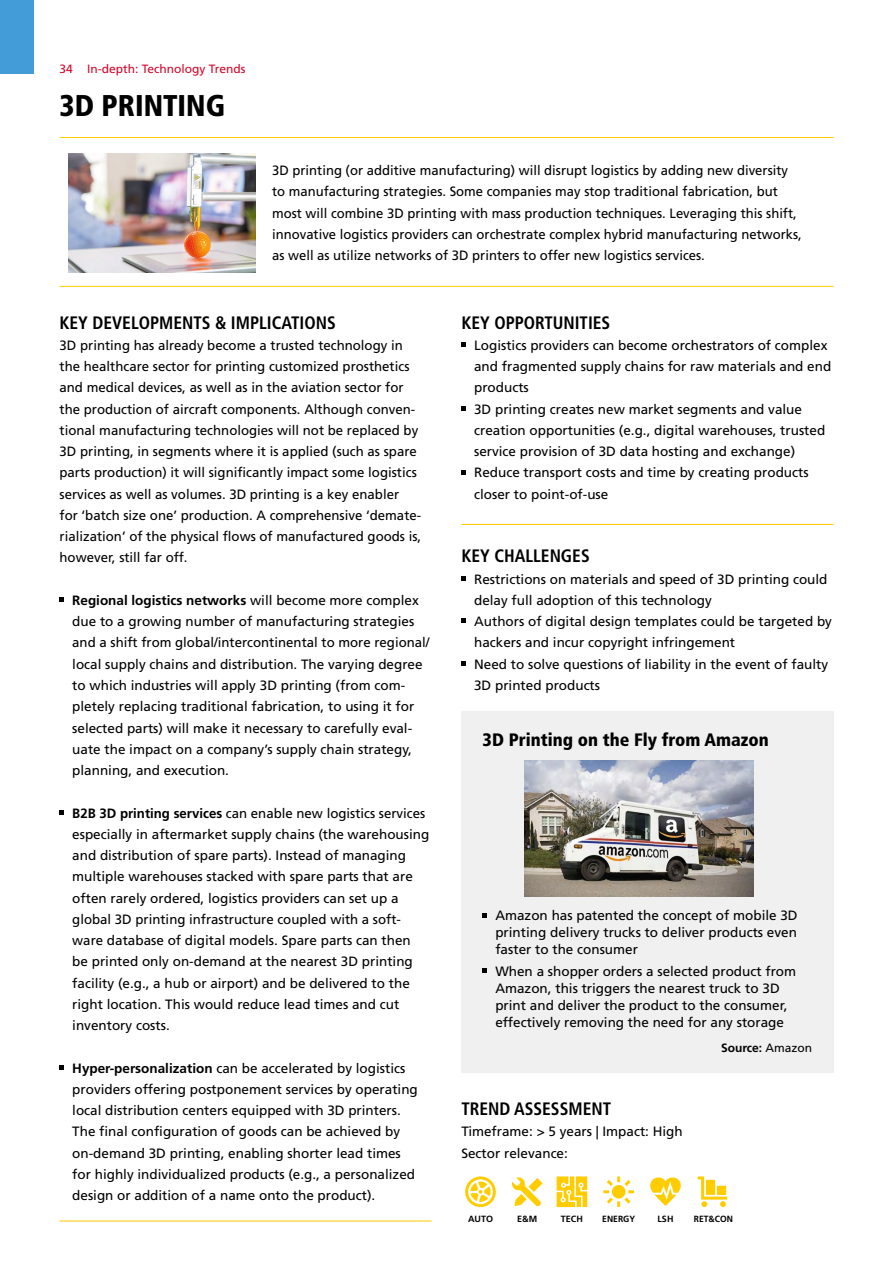
<style>
.page{position:relative;width:893px;height:1263px;background:#fff}
.page>*{position:absolute;margin:0;border:0;box-sizing:border-box;transform-origin:0 0}
.t1{font:900 condensed 30px "Frutiger LT Std";color:#000}
.t2{font:700 condensed 18px "Frutiger LT Std";color:#000}
.t3{font:900 condensed 18px "Frutiger LT Std";color:#000}
.t4{font:13.5px/21.3px "Frutiger LT Std";color:#000}
.t5{font:12px "Frutiger LT Std";color:#d3072a}
.t6{font:700 12px "Frutiger LT Std";color:#000}
.t7{font:700 9px "Frutiger LT Std";color:#000}
.t8{font:700 9px "Frutiger LT Std";color:#000;scale:.95 1}
.s1{font-weight:700}
.s2{font-weight:400}
</style>
<div class="page">
<div style="left:0;top:0;width:34px;height:74px;background:#439cd7"></div>
<hr style="left:60px;top:1220px;width:372px;height:1px;background:#fc0">
<svg style="left:60px;top:597px;width:4px;height:5px"></svg>
<svg style="left:60px;top:810px;width:4px;height:4px"></svg>
<svg style="left:60px;top:1065px;width:4px;height:5px"></svg>
<div style="left:461px;top:711px;width:372px;height:362px;background:#f0f0f0"></div>
<svg style="left:483px;top:913px;width:4px;height:4px"></svg>
<svg style="left:483px;top:968px;width:4px;height:5px"></svg>
<img style="left:525px;top:760px;width:228px;height:137px">
<svg style="left:461px;top:342px;width:5px;height:5px"></svg>
<svg style="left:461px;top:406px;width:5px;height:5px"></svg>
<svg style="left:461px;top:470px;width:5px;height:4px"></svg>
<svg style="left:461px;top:576px;width:5px;height:5px"></svg>
<svg style="left:461px;top:619px;width:5px;height:4px"></svg>
<svg style="left:461px;top:661px;width:5px;height:5px"></svg>
<hr style="left:60px;top:137px;width:773px;height:1px;background:#fc0">
<hr style="left:60px;top:286px;width:773px;height:1px;background:#fc0">
<img style="left:68px;top:153px;width:187px;height:119px">
<hr style="left:461px;top:524px;width:372px;height:1px;background:#fc0">
<svg style="left:465px;top:1176px;width:31px;height:31px"></svg>
<svg style="left:512px;top:1177px;width:31px;height:29px"></svg>
<svg style="left:557px;top:1176px;width:30px;height:31px"></svg>
<svg style="left:603px;top:1176px;width:31px;height:31px"></svg>
<div style="left:612px;top:1185px;width:13px;height:13px;background:#fc0;border-radius:50%"></div>
<svg style="left:697px;top:1176px;width:30px;height:31px"></svg>
<svg style="left:650px;top:1177px;width:31px;height:29px"></svg>
<p class="t5" style="left:60px;top:62px;width:187px">34 In-depth: Technology Trends</p>
<h1 class="t1" style="left:60px;top:87px;width:167px">3D PRINTING</h1>
<p class="t4" style="left:272px;top:160px;width:531px">3D printing (or additive manufacturing) will disrupt logistics by adding new diversity to manufacturing strategies. Some companies may stop traditional fabrication, but most will combine 3D printing with mass production techniques. Leveraging this shift, innovative logistics providers can orchestrate complex hybrid manufacturing networks, as well as utilize networks of 3D printers to offer new logistics services.</p>
<h2 class="t2" style="left:60px;top:312px;width:278px">KEY DEVELOPMENTS &amp; IMPLICATIONS</h2>
<p class="t4" style="left:60px;top:334px;width:363px">3D printing has already become a trusted technology in the healthcare sector for printing customized prosthetics and medical devices, as well as in the aviation sector for the production of aircraft components. Although conven&shy;tional manufacturing technologies will not be replaced by 3D printing, in segments where it is applied (such as spare parts production) it will significantly impact some logistics services as well as volumes. 3D printing is a key enabler<br>for ‘batch size one’ production. A comprehensive ‘demate&shy;rialization’ of the physical flows of manufactured goods is, however, still far off.</p>
<p class="t4" style="left:72px;top:590px;width:359px"><span class="s1">Regional logistics networks</span> will become more complex due to a growing number of manufacturing strategies and a shift from global/intercontinental to more regional/ local supply chains and distribution. The varying degree to which industries will apply 3D printing (from com&shy;pletely replacing traditional fabrication, to using it for selected parts) will make it necessary to carefully eval&shy;uate the impact on a company’s supply chain strategy, planning, and execution.</p>
<p class="t4" style="left:72px;top:802px;width:359px"><span class="s1">B2B 3D printing services</span> can enable new logistics services especially in aftermarket supply chains (the warehousing and distribution of spare parts). Instead of managing multiple warehouses stacked with spare parts that are often rarely ordered, logistics providers can set up a global 3D printing infrastructure coupled with a soft&shy;ware database of digital models. Spare parts can then be printed only on-demand at the nearest 3D printing facility (e.g., a hub or airport) and be delivered to the right location. This would reduce lead times and cut inventory costs.</p>
<p class="t4" style="left:72px;top:1057px;width:347px"><span class="s1">Hyper-personalization</span> can be accelerated by logistics providers offering postponement services by operating local distribution centers equipped with 3D printers.<br>The final configuration of goods can be achieved by on-demand 3D printing, enabling shorter lead times for highly individualized products (e.g., a personalized design or addition of a name onto the product).</p>
<h2 class="t2" style="left:461px;top:312px;width:150px">KEY OPPORTUNITIES</h2>
<p class="t4" style="left:474px;top:334px;width:359px">Logistics providers can become orchestrators of complex and fragmented supply chains for raw materials and end products<br>3D printing creates new market segments and value creation opportunities (e.g., digital warehouses, trusted service provision of 3D data hosting and exchange)<br>Reduce transport costs and time by creating products closer to point-of-use</p>
<h2 class="t2" style="left:461px;top:545px;width:130px">KEY CHALLENGES</h2>
<p class="t4" style="left:474px;top:568px;width:359px">Restrictions on materials and speed of 3D printing could delay full adoption of this technology<br>Authors of digital design templates could be targeted by hackers and incur copyright infringement<br>Need to solve questions of liability in the event of faulty 3D printed products</p>
<h2 class="t3" style="left:483px;top:729px;width:288px">3D Printing on the Fly from Amazon</h2>
<p class="t4" style="left:495px;top:907px;width:304px;line-height:17px;text-align:justify">Amazon has patented the concept of mobile 3D printing delivery trucks to deliver products even faster to the consumer</p>
<p class="t4" style="left:495px;top:962px;width:302px;line-height:17px">When a shopper orders a selected product from Amazon, this triggers the nearest truck to 3D print and deliver the product to the consumer, effectively removing the need for any storage</p>
<p class="t6" style="left:721px;top:1041px;width:93px">Source: <span class="s2">Amazon</span></p>
<h2 class="t2" style="left:461px;top:1098px;width:151px">TREND ASSESSMENT</h2>
<p class="t4" style="left:461px;top:1121px;width:223px">Timeframe: &gt; 5 years | Impact: High<br>Sector relevance:</p>
<p class="t7" style="left:468px;top:1213px;width:27px">AUTO</p>
<p class="t7" style="left:517px;top:1213px;width:21px">E&amp;M</p>
<p class="t7" style="left:561px;top:1213px;width:24px">TECH</p>
<p class="t8" style="left:602px;top:1213px;width:36px">ENERGY</p>
<p class="t7" style="left:657px;top:1213px;width:18px">LSH</p>
<p class="t8" style="left:694px;top:1213px;width:43px">RET&amp;CON</p>
</div>
